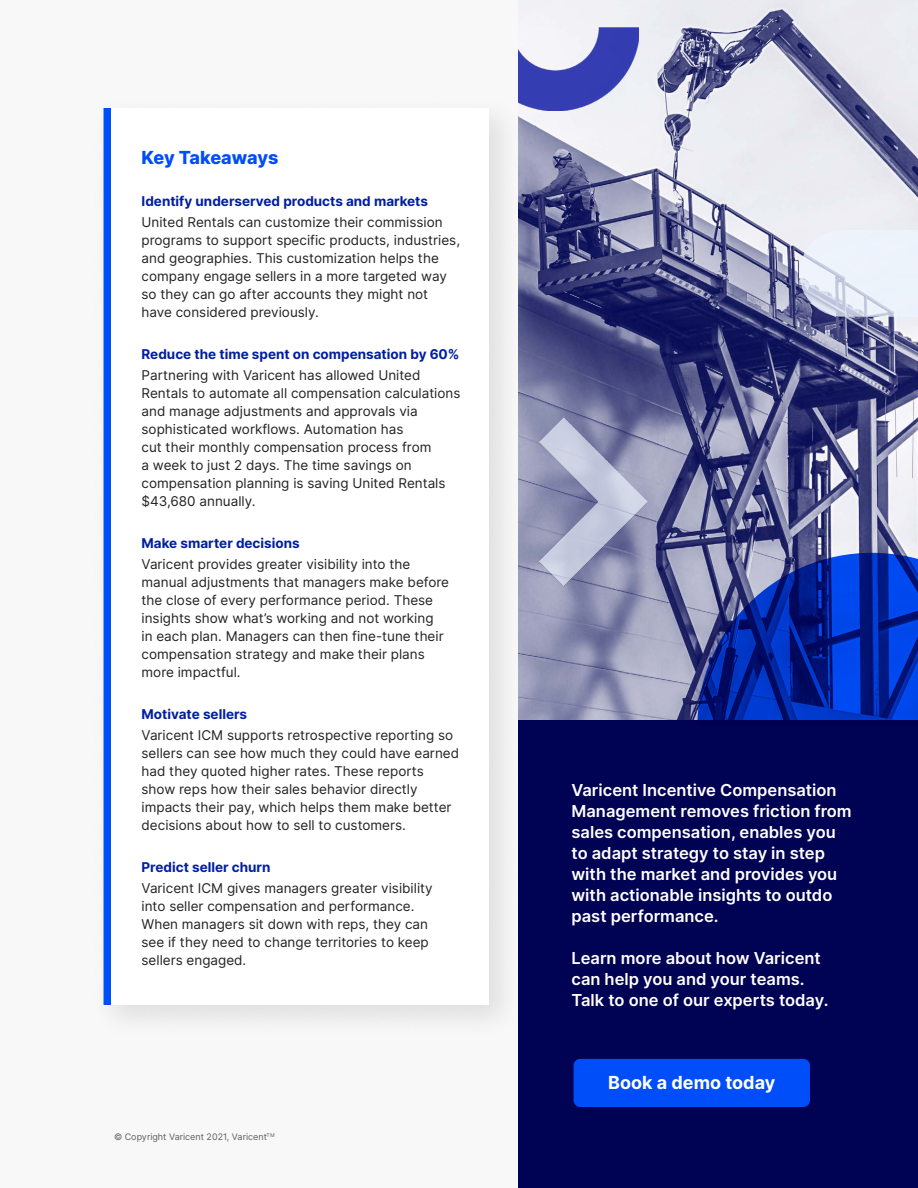
<style>
.page{position:relative;width:918px;height:1188px;background:#f8f8f8}
.page>*{position:absolute;margin:0;border:0;box-sizing:border-box;transform-origin:0 0}
.t1{font:700 18px "Inter";color:#fff}
.t2{font:800 18px "Inter";letter-spacing:-.005em;color:#004ef9}
.t3{font:600 16.5px/21px "Inter";color:#fff}
.t4{font:13.5px/18px "Inter";color:#232323}
.t5{font:700 13.5px "Inter";color:#001ea2}
.t6{font:9px "Inter";color:#5e5e5e}
</style>
<div class="page">
<img style="left:526px;top:0;width:392px;height:720px">
<div style="left:519px;top:720px;width:399px;height:468px;background:#000253"></div>
<img style="left:539px;top:417px;width:109px;height:168px">
<img style="left:519px;top:27px;width:120px;height:84px">
<svg style="left:697px;top:553px;width:221px;height:167px;background:#1639a8"></svg>
<div style="left:843px;top:230px;width:75px;height:87px;background:#eef5ff"></div>
<div style="left:574px;top:1059px;width:236px;height:48px;background:#004ef9;border-radius:7px"></div>
<div style="left:88px;top:93px;width:438px;height:948px;background:#000;opacity:.1"></div>
<div style="left:104px;top:108px;width:385px;height:897px;background:#fff"></div>
<div style="left:104px;top:108px;width:7px;height:897px;background:#004ef9"></div>
<h1 class="t2" style="left:142px;top:145px;width:138px">Key Takeaways</h1>
<p class="t5" style="left:142px;top:191px;width:288px">Identify underserved products and markets</p>
<p class="t4" style="left:142px;top:213px;width:320px">United Rentals can customize their commission programs to support specific products, industries, and geographies. This customization helps the company engage sellers in a more targeted way so they can go after accounts they might not have considered previously.</p>
<p class="t5" style="left:142px;top:344px;width:319px">Reduce the time spent on compensation by 60%</p>
<p class="t4" style="left:142px;top:366px;width:320px">Partnering with Varicent has allowed United Rentals to automate all compensation calculations and manage adjustments and approvals via sophisticated workflows. Automation has<br>cut their monthly compensation process from<br>a week to just 2 days. The time savings on compensation planning is saving United Rentals $43,680 annually.</p>
<p class="t5" style="left:142px;top:533px;width:160px">Make smarter decisions</p>
<p class="t4" style="left:142px;top:555px;width:309px">Varicent provides greater visibility into the manual adjustments that managers make before the close of every performance period. These insights show what’s working and not working<br>in each plan. Managers can then fine-tune their compensation strategy and make their plans more impactful.</p>
<p class="t5" style="left:142px;top:704px;width:107px">Motivate sellers</p>
<p class="t4" style="left:142px;top:726px;width:319px">Varicent ICM supports retrospective reporting so sellers can see how much they could have earned had they quoted higher rates. These reports show reps how their sales behavior directly impacts their pay, which helps them make better decisions about how to sell to customers.</p>
<p class="t5" style="left:142px;top:857px;width:130px">Predict seller churn</p>
<p class="t4" style="left:142px;top:879px;width:293px">Varicent ICM gives managers greater visibility into seller compensation and performance.<br>When managers sit down with reps, they can see if they need to change territories to keep sellers engaged.</p>
<p class="t6" style="left:114px;top:1130px;width:162px">© Copyright Varicent 2021, Varicent<sup>TM</sup></p>
<p class="t3" style="left:572px;top:779px;width:282px">Varicent Incentive Compensation<br>Management removes friction from sales compensation, enables you to adapt strategy to stay in step with the market and provides you with actionable insights to outdo past performance.</p>
<p class="t3" style="left:572px;top:947px;width:259px">Learn more about how Varicent can help you and your teams.<br>Talk to one of our experts today.</p>
<h1 class="t1" style="left:608px;top:1069px;width:169px">Book a demo today</h1>
</div>
